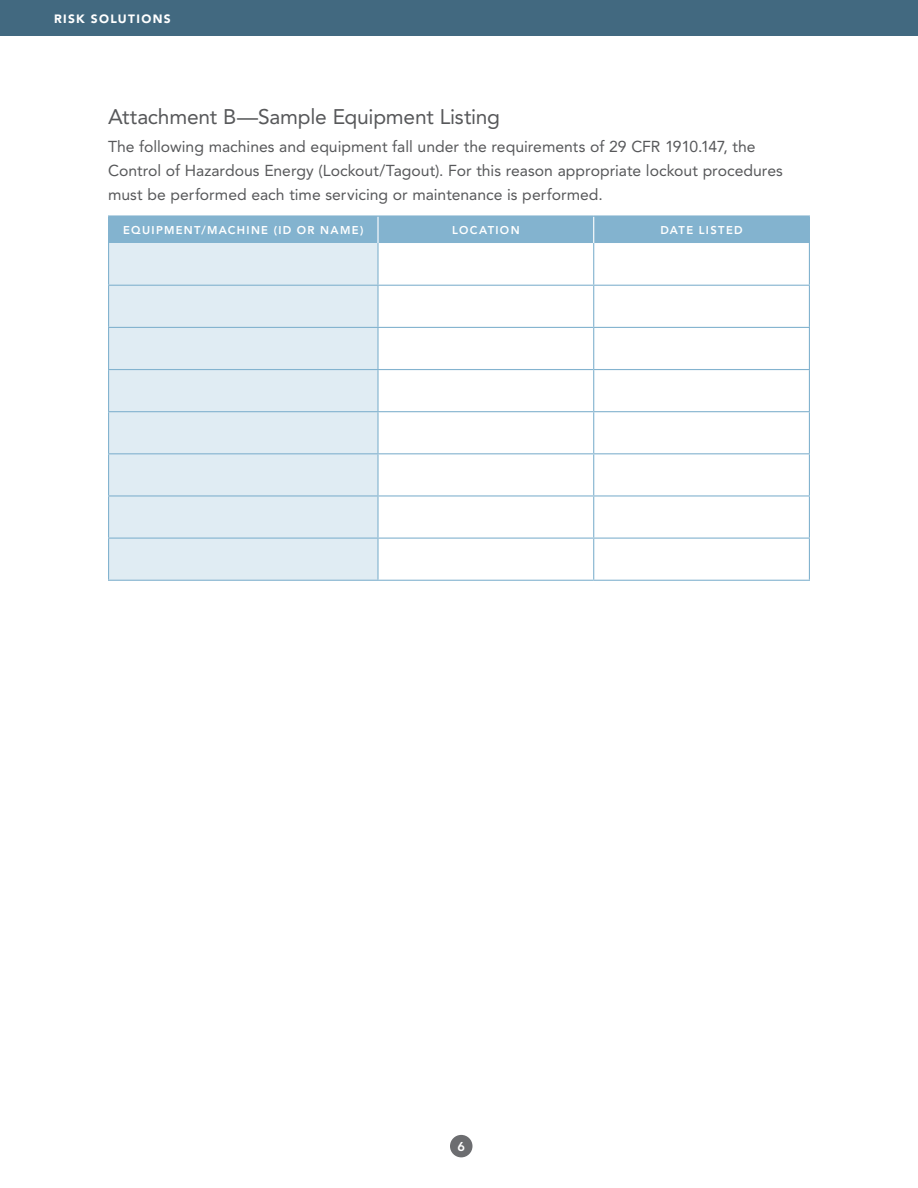
<style>
.page{position:relative;width:918px;height:1188px;background:#fff}
.page>*{position:absolute;margin:0;border:0;box-sizing:border-box;transform-origin:0 0}
.Head{font:21px "Avenir";letter-spacing:-.01em;color:#57585a}
.Body_-_LC{font:15.75px/24px "Avenir";color:#57585a}
.Sidebar_Body{font:800 12.75px "Avenir";color:#fff}
.Segment_Band{font:900 12px "Avenir";letter-spacing:.115em;color:#fff}
.Table_Head{font:800 11.25px "Avenir";letter-spacing:.115em;color:#fff}
</style>
<div class="page">
<div style="left:450px;top:1135px;width:22px;height:22px;background:#6c6d70;border-radius:50%"></div>
<div style="left:0;top:0;width:918px;height:36px;background:#426980"></div>
<div style="left:109px;top:243px;width:268px;height:337px;background:#e0ecf3"></div>
<hr style="left:108px;top:215px;width:270px;height:2px;background:#83b3cf">
<hr style="left:378px;top:215px;width:216px;height:2px;background:#83b3cf">
<hr style="left:594px;top:215px;width:216px;height:2px;background:#83b3cf">
<div style="left:108px;top:216px;width:702px;height:27px;background:#83b3cf"></div>
<hr style="left:108px;top:243px;width:1px;height:42px;background:#83b3cf">
<hr style="left:377px;top:243px;width:2px;height:42px;background:#83b3cf">
<hr style="left:593px;top:243px;width:1px;height:42px;background:#83b3cf">
<hr style="left:809px;top:243px;width:1px;height:42px;background:#83b3cf">
<hr style="left:108px;top:285px;width:270px;height:1px;background:#83b3cf">
<hr style="left:108px;top:286px;width:1px;height:41px;background:#83b3cf">
<hr style="left:378px;top:285px;width:216px;height:1px;background:#83b3cf">
<hr style="left:377px;top:286px;width:2px;height:41px;background:#83b3cf">
<hr style="left:594px;top:285px;width:216px;height:1px;background:#83b3cf">
<hr style="left:593px;top:286px;width:1px;height:41px;background:#83b3cf">
<hr style="left:809px;top:286px;width:1px;height:41px;background:#83b3cf">
<hr style="left:108px;top:327px;width:270px;height:1px;background:#83b3cf">
<hr style="left:108px;top:328px;width:1px;height:41px;background:#83b3cf">
<hr style="left:378px;top:327px;width:216px;height:1px;background:#83b3cf">
<hr style="left:377px;top:328px;width:2px;height:41px;background:#83b3cf">
<hr style="left:594px;top:327px;width:216px;height:1px;background:#83b3cf">
<hr style="left:593px;top:328px;width:1px;height:41px;background:#83b3cf">
<hr style="left:809px;top:328px;width:1px;height:41px;background:#83b3cf">
<hr style="left:108px;top:369px;width:270px;height:1px;background:#83b3cf">
<hr style="left:108px;top:370px;width:1px;height:41px;background:#83b3cf">
<hr style="left:378px;top:369px;width:216px;height:1px;background:#83b3cf">
<hr style="left:377px;top:370px;width:2px;height:41px;background:#83b3cf">
<hr style="left:594px;top:369px;width:216px;height:1px;background:#83b3cf">
<hr style="left:593px;top:370px;width:1px;height:41px;background:#83b3cf">
<hr style="left:809px;top:370px;width:1px;height:41px;background:#83b3cf">
<hr style="left:108px;top:411px;width:270px;height:1px;background:#83b3cf">
<hr style="left:108px;top:412px;width:1px;height:41px;background:#83b3cf">
<hr style="left:378px;top:411px;width:216px;height:1px;background:#83b3cf">
<hr style="left:377px;top:412px;width:2px;height:41px;background:#83b3cf">
<hr style="left:594px;top:411px;width:216px;height:1px;background:#83b3cf">
<hr style="left:593px;top:412px;width:1px;height:41px;background:#83b3cf">
<hr style="left:809px;top:412px;width:1px;height:41px;background:#83b3cf">
<hr style="left:108px;top:453px;width:270px;height:1px;background:#83b3cf">
<hr style="left:108px;top:454px;width:1px;height:41px;background:#83b3cf">
<hr style="left:378px;top:453px;width:216px;height:1px;background:#83b3cf">
<hr style="left:377px;top:454px;width:2px;height:41px;background:#83b3cf">
<hr style="left:594px;top:453px;width:216px;height:1px;background:#83b3cf">
<hr style="left:593px;top:454px;width:1px;height:41px;background:#83b3cf">
<hr style="left:809px;top:454px;width:1px;height:41px;background:#83b3cf">
<hr style="left:108px;top:495px;width:270px;height:2px;background:#83b3cf">
<hr style="left:108px;top:497px;width:1px;height:41px;background:#83b3cf">
<hr style="left:378px;top:495px;width:216px;height:2px;background:#83b3cf">
<hr style="left:377px;top:497px;width:2px;height:41px;background:#83b3cf">
<hr style="left:594px;top:495px;width:216px;height:2px;background:#83b3cf">
<hr style="left:593px;top:497px;width:1px;height:41px;background:#83b3cf">
<hr style="left:809px;top:497px;width:1px;height:41px;background:#83b3cf">
<hr style="left:108px;top:538px;width:270px;height:1px;background:#83b3cf">
<hr style="left:108px;top:539px;width:1px;height:41px;background:#83b3cf">
<hr style="left:378px;top:538px;width:216px;height:1px;background:#83b3cf">
<hr style="left:377px;top:539px;width:2px;height:41px;background:#83b3cf">
<hr style="left:594px;top:538px;width:216px;height:1px;background:#83b3cf">
<hr style="left:593px;top:539px;width:1px;height:41px;background:#83b3cf">
<hr style="left:809px;top:539px;width:1px;height:41px;background:#83b3cf">
<hr style="left:108px;top:580px;width:270px;height:1px;background:#83b3cf">
<hr style="left:378px;top:580px;width:216px;height:1px;background:#83b3cf">
<hr style="left:594px;top:580px;width:216px;height:1px;background:#83b3cf">
<p class="Segment_Band" style="left:54px;top:11px;width:118px">RISK SOLUTIONS</p>
<p class="Head" style="left:108px;top:104px;width:394px">Attachment B—Sample Equipment Listing</p>
<p class="Body_-_LC" style="left:108px;top:135px;width:676px">The following machines and equipment fall under the requirements of 29 CFR 1910.147, the<br>Control of Hazardous Energy (Lockout/Tagout). For this reason appropriate lockout procedures must be performed each time servicing or maintenance is performed.</p>
<p class="Table_Head" style="left:123px;top:223px;width:242px">EQUIPMENT/MACHINE (ID OR NAME)</p>
<p class="Table_Head" style="left:452px;top:223px;width:69px">LOCATION</p>
<p class="Table_Head" style="left:660px;top:223px;width:84px">DATE LISTED</p>
<p class="Sidebar_Body" style="left:457px;top:1139px;width:9px">6</p>
</div>
